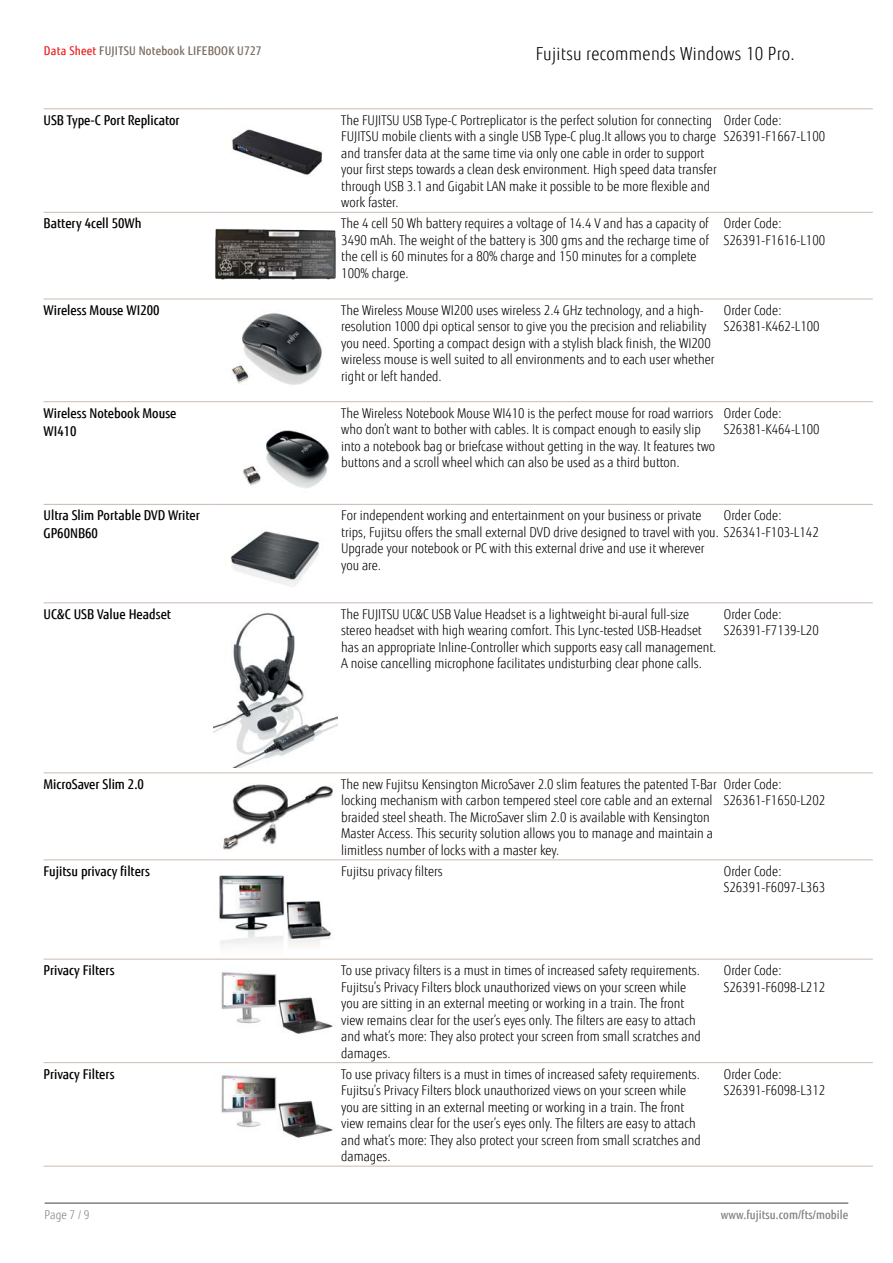
<style>
.page{position:relative;width:893px;height:1263px;background:#fff}
.page>*{position:absolute;margin:0;border:0;box-sizing:border-box;transform-origin:0 0}
.t1{font:300 18px "Fujitsu Sans";letter-spacing:.02em;color:#000;scale:.9 1}
.t2{font:300 13.5px/16.5px "Fujitsu Sans";color:#000;scale:.9 1}
.t3{font:500 13.5px/18px "Fujitsu Sans";color:#000;scale:.9 1}
.t4{font:500 12px "Fujitsu Sans";letter-spacing:.02em;color:#79695e;scale:.9 1}
.t5{font:500 12px "Fujitsu Sans";letter-spacing:.005em;color:#818280;scale:.9 1}
.t6{font:300 12px "Fujitsu Sans";color:#818280;scale:.9 1}
.s1{color:#e92425}
</style>
<div class="page">
<hr style="left:45px;top:1202px;width:803px;height:2px;background:#818280">
<hr style="left:44px;top:108px;width:170px;height:1px;background:#c9bbb0">
<hr style="left:214px;top:108px;width:127px;height:1px;background:#c9bbb0">
<hr style="left:341px;top:108px;width:383px;height:1px;background:#c9bbb0">
<hr style="left:724px;top:108px;width:149px;height:1px;background:#c9bbb0">
<hr style="left:44px;top:212px;width:170px;height:1px;background:#c9bbb0">
<hr style="left:214px;top:212px;width:127px;height:1px;background:#c9bbb0">
<hr style="left:341px;top:212px;width:383px;height:1px;background:#c9bbb0">
<hr style="left:724px;top:212px;width:149px;height:1px;background:#c9bbb0">
<hr style="left:44px;top:299px;width:170px;height:1px;background:#c9bbb0">
<hr style="left:214px;top:299px;width:127px;height:1px;background:#c9bbb0">
<hr style="left:341px;top:299px;width:383px;height:1px;background:#c9bbb0">
<hr style="left:724px;top:299px;width:149px;height:1px;background:#c9bbb0">
<hr style="left:44px;top:401px;width:170px;height:1px;background:#c9bbb0">
<hr style="left:214px;top:401px;width:127px;height:1px;background:#c9bbb0">
<hr style="left:341px;top:401px;width:383px;height:1px;background:#c9bbb0">
<hr style="left:724px;top:401px;width:149px;height:1px;background:#c9bbb0">
<hr style="left:44px;top:504px;width:170px;height:1px;background:#c9bbb0">
<hr style="left:214px;top:504px;width:127px;height:1px;background:#c9bbb0">
<hr style="left:341px;top:504px;width:383px;height:1px;background:#c9bbb0">
<hr style="left:724px;top:504px;width:149px;height:1px;background:#c9bbb0">
<hr style="left:44px;top:602px;width:170px;height:1px;background:#c9bbb0">
<hr style="left:214px;top:602px;width:127px;height:1px;background:#c9bbb0">
<hr style="left:341px;top:602px;width:383px;height:1px;background:#c9bbb0">
<hr style="left:724px;top:602px;width:149px;height:1px;background:#c9bbb0">
<hr style="left:44px;top:772px;width:170px;height:1px;background:#c9bbb0">
<hr style="left:214px;top:772px;width:127px;height:1px;background:#c9bbb0">
<hr style="left:341px;top:772px;width:383px;height:1px;background:#c9bbb0">
<hr style="left:724px;top:772px;width:149px;height:1px;background:#c9bbb0">
<hr style="left:44px;top:859px;width:170px;height:1px;background:#c9bbb0">
<hr style="left:214px;top:859px;width:127px;height:1px;background:#c9bbb0">
<hr style="left:341px;top:859px;width:383px;height:1px;background:#c9bbb0">
<hr style="left:724px;top:859px;width:149px;height:1px;background:#c9bbb0">
<hr style="left:44px;top:959px;width:170px;height:1px;background:#c9bbb0">
<hr style="left:214px;top:959px;width:127px;height:1px;background:#c9bbb0">
<hr style="left:341px;top:959px;width:383px;height:1px;background:#c9bbb0">
<hr style="left:724px;top:959px;width:149px;height:1px;background:#c9bbb0">
<hr style="left:44px;top:1062px;width:170px;height:1px;background:#c9bbb0">
<hr style="left:214px;top:1062px;width:127px;height:1px;background:#c9bbb0">
<hr style="left:341px;top:1062px;width:383px;height:1px;background:#c9bbb0">
<hr style="left:724px;top:1062px;width:149px;height:1px;background:#c9bbb0">
<hr style="left:44px;top:1166px;width:170px;height:1px;background:#c9bbb0">
<hr style="left:214px;top:1166px;width:127px;height:1px;background:#c9bbb0">
<hr style="left:341px;top:1166px;width:383px;height:1px;background:#c9bbb0">
<hr style="left:724px;top:1166px;width:149px;height:1px;background:#c9bbb0">
<img style="left:232px;top:129px;width:91px;height:46px">
<img style="left:215px;top:228px;width:121px;height:52px">
<img style="left:231px;top:313px;width:91px;height:72px">
<img style="left:243px;top:430px;width:87px;height:58px">
<img style="left:230px;top:531px;width:90px;height:56px">
<img style="left:214px;top:613px;width:123px;height:155px">
<img style="left:223px;top:784px;width:110px;height:66px">
<img style="left:219px;top:875px;width:112px;height:71px">
<img style="left:221px;top:972px;width:112px;height:62px">
<img style="left:221px;top:1075px;width:112px;height:63px">
<p class="t4" style="left:44px;top:43px;width:243px"><span class="s1">Data Sheet</span> FUJITSU Notebook LIFEBOOK U727</p>
<h1 class="t1" style="left:536px;top:43px;width:289px">Fujitsu recommends Windows 10 Pro.</h1>
<p class="t3" style="left:44px;top:111px;width:153px">USB Type-C Port Replicator</p>
<p class="t2" style="left:341px;top:112px;width:419px">The FUJITSU USB Type-C Portreplicator is the perfect solution for connecting FUJITSU mobile clients with a single USB Type-C plug.It allows you to charge and transfer data at the same time via only one cable in order to support your first steps towards a clean desk environment. High speed data transfer through USB 3.1 and Gigabit LAN make it possible to be more flexible and work faster.</p>
<p class="t2" style="left:724px;top:112px;width:114px">Order Code:<br>S26391-F1667-L100</p>
<p class="t3" style="left:44px;top:215px;width:111px">Battery 4cell 50Wh</p>
<p class="t2" style="left:341px;top:215px;width:410px">The 4 cell 50 Wh battery requires a voltage of 14.4 V and has a capacity of 3490 mAh. The weight of the battery is 300 gms and the recharge time of the cell is 60 minutes for a 80% charge and 150 minutes for a complete 100% charge.</p>
<p class="t2" style="left:724px;top:215px;width:114px">Order Code:<br>S26391-F1616-L100</p>
<p class="t3" style="left:44px;top:301px;width:130px">Wireless Mouse WI200</p>
<p class="t2" style="left:341px;top:302px;width:416px">The Wireless Mouse WI200 uses wireless 2.4 GHz technology, and a high&shy;resolution 1000 dpi optical sensor to give you the precision and reliability you need. Sporting a compact design with a stylish black finish, the WI200 wireless mouse is well suited to all environments and to each user whether right or left handed.</p>
<p class="t2" style="left:724px;top:302px;width:108px">Order Code:<br>S26381-K462-L100</p>
<p class="t3" style="left:44px;top:404px;width:149px">Wireless Notebook Mouse<br>WI410</p>
<p class="t2" style="left:341px;top:405px;width:417px">The Wireless Notebook Mouse WI410 is the perfect mouse for road warriors who don’t want to bother with cables. It is compact enough to easily slip into a notebook bag or briefcase without getting in the way. It features two buttons and a scroll wheel which can also be used as a third button.</p>
<p class="t2" style="left:724px;top:405px;width:108px">Order Code:<br>S26381-K464-L100</p>
<p class="t3" style="left:44px;top:507px;width:175px">Ultra Slim Portable DVD Writer<br>GP60NB60</p>
<p class="t2" style="left:341px;top:507px;width:532px">For independent working and entertainment on your business or private<br>trips, Fujitsu offers the small external DVD drive designed to travel with you. S26341-F103-L142<br>Upgrade your notebook or PC with this external drive and use it wherever<br>you are.</p>
<p class="t2" style="left:724px;top:507px;width:66px">Order Code:</p>
<p class="t3" style="left:44px;top:605px;width:143px">UC&amp;C USB Value Headset</p>
<p class="t2" style="left:341px;top:606px;width:418px">The FUJITSU UC&amp;C USB Value Headset is a lightweight bi-aural full-size stereo headset with high wearing comfort. This Lync-tested USB-Headset has an appropriate Inline-Controller which supports easy call management.<br>A noise cancelling microphone facilitates undisturbing clear phone calls.</p>
<p class="t2" style="left:724px;top:606px;width:107px">Order Code:<br>S26391-F7139-L20</p>
<p class="t3" style="left:44px;top:775px;width:113px">MicroSaver Slim 2.0</p>
<p class="t2" style="left:341px;top:776px;width:419px">The new Fujitsu Kensington MicroSaver 2.0 slim features the patented T-Bar locking mechanism with carbon tempered steel core cable and an external braided steel sheath. The MicroSaver slim 2.0 is available with Kensington Master Access. This security solution allows you to manage and maintain a limitless number of locks with a master key.</p>
<p class="t2" style="left:724px;top:776px;width:114px">Order Code:<br>S26361-F1650-L202</p>
<p class="t3" style="left:44px;top:862px;width:120px">Fujitsu privacy filters</p>
<p class="t2" style="left:341px;top:863px;width:114px">Fujitsu privacy filters</p>
<p class="t2" style="left:724px;top:863px;width:114px">Order Code:<br>S26391-F6097-L363</p>
<p class="t3" style="left:44px;top:961px;width:80px">Privacy Filters</p>
<p class="t2" style="left:341px;top:962px;width:401px">To use privacy filters is a must in times of increased safety requirements.<br>Fujitsu’s Privacy Filters block unauthorized views on your screen while you are sitting in an external meeting or working in a train. The front view remains clear for the user’s eyes only. The filters are easy to attach and what’s more: They also protect your screen from small scratches and damages.</p>
<p class="t2" style="left:724px;top:962px;width:114px">Order Code:<br>S26391-F6098-L212</p>
<p class="t3" style="left:44px;top:1065px;width:80px">Privacy Filters</p>
<p class="t2" style="left:341px;top:1066px;width:401px">To use privacy filters is a must in times of increased safety requirements.<br>Fujitsu’s Privacy Filters block unauthorized views on your screen while you are sitting in an external meeting or working in a train. The front view remains clear for the user’s eyes only. The filters are easy to attach and what’s more: They also protect your screen from small scratches and damages.</p>
<p class="t2" style="left:724px;top:1066px;width:114px">Order Code:<br>S26391-F6098-L312</p>
<p class="t6" style="left:45px;top:1208px;width:51px">Page 7 / 9</p>
<p class="t5" style="left:721px;top:1208px;width:143px">www.fujitsu.com/fts/mobile</p>
</div>
